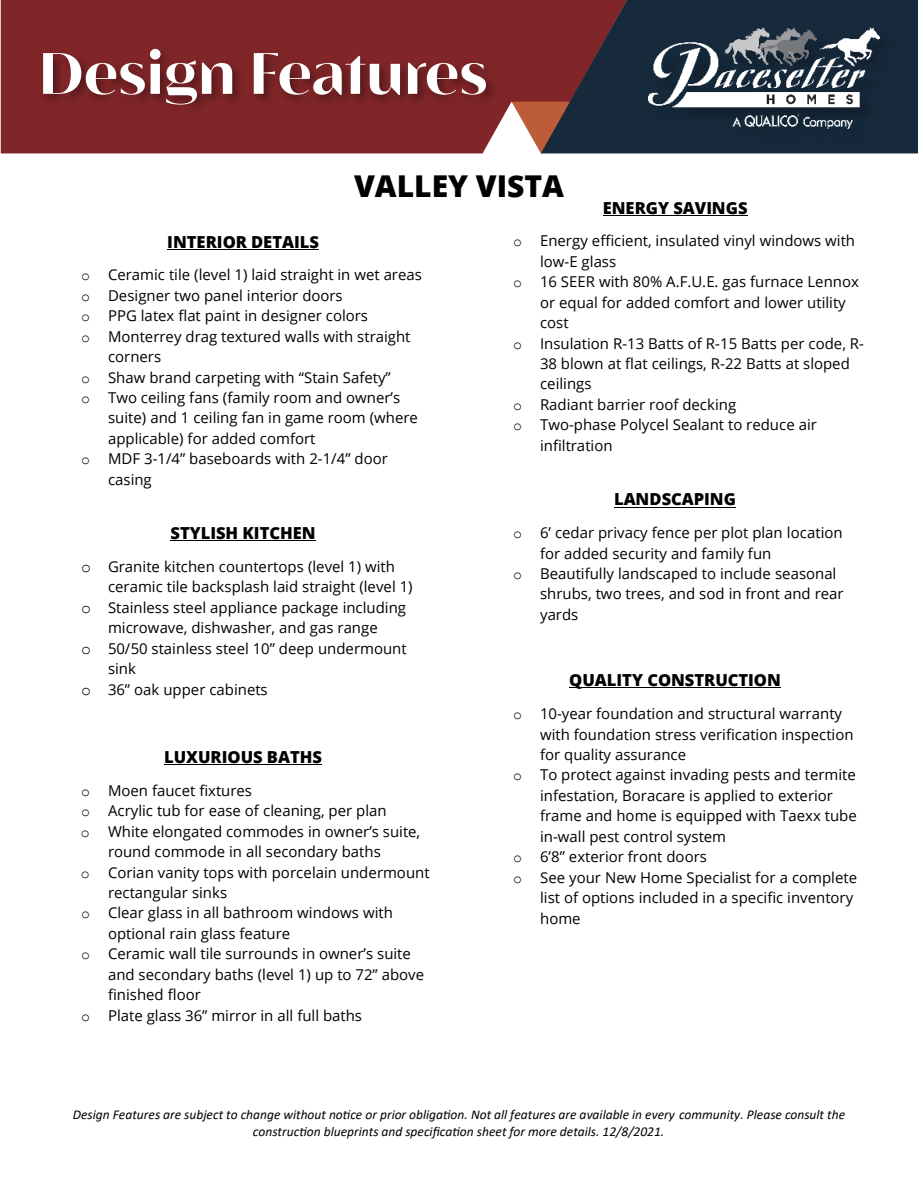
<style>
.page{position:relative;width:918px;height:1188px;background:#fff}
.page>*{position:absolute;margin:0;border:0;box-sizing:border-box;transform-origin:0 0}
.t1{font:700 60px "Aguila";color:#fff}
.t2{font:800 30px "Open Sans";color:#000}
.t3{font:800 16.5px "Open Sans";color:#000}
.t4{font:15px "Open Sans";color:#000}
.t5{font:italic 13.5px/16.4px "Calibri";color:#000;text-align:center}
.s1{font-family:"Courier New"}
.s2{font-family:"Courier New";font-size:16.5px}
</style>
<div class="page">
<hr style="left:167px;top:249px;width:152px;height:1px;background:#000">
<hr style="left:170px;top:540px;width:146px;height:1px;background:#000">
<hr style="left:164px;top:764px;width:158px;height:1px;background:#000">
<hr style="left:603px;top:215px;width:144px;height:1px;background:#000">
<hr style="left:614px;top:507px;width:122px;height:1px;background:#000">
<hr style="left:569px;top:688px;width:212px;height:1px;background:#000">
<div style="left:1px;top:0;width:540px;height:153px;background:#802628"></div>
<svg style="left:541px;top:0;width:377px;height:153px;background:#2c2937"></svg>
<div style="left:651px;top:31px;width:245px;height:115px;background:#162a3c"></div>
<img style="left:649px;top:28px;width:230px;height:101px">
<svg style="left:482px;top:102px;width:88px;height:52px"></svg>
<svg style="left:40px;top:46px;width:458px;height:72px;background:#772224"></svg>
<h1 class="t1" style="left:38px;top:36px;width:451px">Design Features</h1>
<h2 class="t2" style="left:354px;top:163px;width:211px">VALLEY VISTA</h2>
<p class="t3" style="left:167px;top:229px;width:153px">INTERIOR DETAILS</p>
<p class="t4" style="left:81px;top:265px;width:342px"><span class="s1">o</span> Ceramic tile (level 1) laid straight in wet areas</p>
<p class="t4" style="left:81px;top:285px;width:263px"><span class="s1">o</span> Designer two panel interior doors</p>
<p class="t4" style="left:81px;top:305px;width:289px"><span class="s1">o</span> PPG latex flat paint in designer colors</p>
<p class="t4" style="left:81px;top:326px;width:331px"><span class="s1">o</span> Monterrey drag textured walls with straight</p>
<p class="t4" style="left:108px;top:346px;width:55px">corners</p>
<p class="t4" style="left:81px;top:367px;width:311px"><span class="s1">o</span> Shaw brand carpeting with “Stain Safety”</p>
<p class="t4" style="left:81px;top:387px;width:321px"><span class="s1">o</span> Two ceiling fans (family room and owner’s</p>
<p class="t4" style="left:108px;top:408px;width:311px">suite) and 1 ceiling fan in game room (where</p>
<p class="t4" style="left:108px;top:428px;width:209px">applicable) for added comfort</p>
<p class="t4" style="left:81px;top:449px;width:308px"><span class="s1">o</span> MDF 3-1/4” baseboards with 2-1/4” door</p>
<p class="t4" style="left:108px;top:469px;width:45px">casing</p>
<p class="t3" style="left:170px;top:521px;width:147px">STYLISH KITCHEN</p>
<p class="t4" style="left:81px;top:556px;width:316px"><span class="s2">o</span> Granite kitchen countertops (level 1) with</p>
<p class="t4" style="left:108px;top:577px;width:306px">ceramic tile backsplash laid straight (level 1)</p>
<p class="t4" style="left:81px;top:597px;width:327px"><span class="s2">o</span> Stainless steel appliance package including</p>
<p class="t4" style="left:108px;top:618px;width:271px">microwave, dishwasher, and gas range</p>
<p class="t4" style="left:81px;top:638px;width:327px"><span class="s2">o</span> 50/50 stainless steel 10” deep undermount</p>
<p class="t4" style="left:108px;top:658px;width:29px">sink</p>
<p class="t4" style="left:81px;top:679px;width:188px"><span class="s2">o</span> 36” oak upper cabinets</p>
<p class="t3" style="left:164px;top:745px;width:160px">LUXURIOUS BATHS</p>
<p class="t4" style="left:81px;top:780px;width:173px"><span class="s1">o</span> Moen faucet fixtures</p>
<p class="t4" style="left:81px;top:801px;width:307px"><span class="s1">o</span> Acrylic tub for ease of cleaning, per plan</p>
<p class="t4" style="left:81px;top:821px;width:341px"><span class="s1">o</span> White elongated commodes in owner’s suite,</p>
<p class="t4" style="left:108px;top:842px;width:274px">round commode in all secondary baths</p>
<p class="t4" style="left:81px;top:862px;width:350px"><span class="s1">o</span> Corian vanity tops with porcelain undermount</p>
<p class="t4" style="left:108px;top:882px;width:121px">rectangular sinks</p>
<p class="t4" style="left:81px;top:903px;width:313px"><span class="s1">o</span> Clear glass in all bathroom windows with</p>
<p class="t4" style="left:108px;top:923px;width:184px">optional rain glass feature</p>
<p class="t4" style="left:81px;top:944px;width:331px"><span class="s1">o</span> Ceramic wall tile surrounds in owner’s suite</p>
<p class="t4" style="left:108px;top:964px;width:318px">and secondary baths (level 1) up to 72” above</p>
<p class="t4" style="left:108px;top:984px;width:94px">finished floor</p>
<p class="t4" style="left:81px;top:1005px;width:283px"><span class="s1">o</span> Plate glass 36” mirror in all full baths</p>
<p class="t3" style="left:603px;top:195px;width:146px">ENERGY SAVINGS</p>
<p class="t4" style="left:513px;top:231px;width:344px"><span class="s1">o</span> Energy efficient, insulated vinyl windows with</p>
<p class="t4" style="left:540px;top:251px;width:78px">low-E glass</p>
<p class="t4" style="left:513px;top:272px;width:347px"><span class="s1">o</span> 16 SEER with 80% A.F.U.E. gas furnace Lennox</p>
<p class="t4" style="left:540px;top:292px;width:307px">or equal for added comfort and lower utility</p>
<p class="t4" style="left:540px;top:312px;width:30px">cost</p>
<p class="t4" style="left:513px;top:333px;width:352px"><span class="s1">o</span> Insulation R-13 Batts of R-15 Batts per code, R-</p>
<p class="t4" style="left:540px;top:353px;width:311px">38 blown at flat ceilings, R-22 Batts at sloped</p>
<p class="t4" style="left:540px;top:374px;width:53px">ceilings</p>
<p class="t4" style="left:513px;top:394px;width:225px"><span class="s1">o</span> Radiant barrier roof decking</p>
<p class="t4" style="left:513px;top:415px;width:305px"><span class="s1">o</span> Two-phase Polycel Sealant to reduce air</p>
<p class="t4" style="left:540px;top:435px;width:74px">infiltration</p>
<p class="t3" style="left:614px;top:487px;width:123px">LANDSCAPING</p>
<p class="t4" style="left:513px;top:522px;width:331px"><span class="s1">o</span> 6’ cedar privacy fence per plot plan location</p>
<p class="t4" style="left:540px;top:543px;width:233px">for added security and family fun</p>
<p class="t4" style="left:513px;top:563px;width:325px"><span class="s1">o</span> Beautifully landscaped to include seasonal</p>
<p class="t4" style="left:540px;top:584px;width:305px">shrubs, two trees, and sod in front and rear</p>
<p class="t4" style="left:540px;top:604px;width:40px">yards</p>
<p class="t3" style="left:569px;top:668px;width:213px">QUALITY CONSTRUCTION</p>
<p class="t4" style="left:513px;top:703px;width:331px"><span class="s1">o</span> 10-year foundation and structural warranty</p>
<p class="t4" style="left:540px;top:724px;width:315px">with foundation stress verification inspection</p>
<p class="t4" style="left:540px;top:744px;width:148px">for quality assurance</p>
<p class="t4" style="left:513px;top:765px;width:344px"><span class="s1">o</span> To protect against invading pests and termite</p>
<p class="t4" style="left:540px;top:785px;width:294px">infestation, Boracare is applied to exterior</p>
<p class="t4" style="left:540px;top:806px;width:318px">frame and home is equipped with Taexx tube</p>
<p class="t4" style="left:540px;top:826px;width:188px">in-wall pest control system</p>
<p class="t4" style="left:513px;top:846px;width:195px"><span class="s1">o</span> 6’8” exterior front doors</p>
<p class="t4" style="left:513px;top:867px;width:345px"><span class="s1">o</span> See your New Home Specialist for a complete</p>
<p class="t4" style="left:540px;top:887px;width:315px">list of options included in a specific inventory</p>
<p class="t4" style="left:540px;top:908px;width:42px">home</p>
<p class="t5" style="left:73px;top:1106px;width:774px">Design Features are subject to change without notice or prior obligation. Not all features are available in every community. Please consult the construction blueprints and specification sheet for more details. 12/8/2021.</p>
</div>
